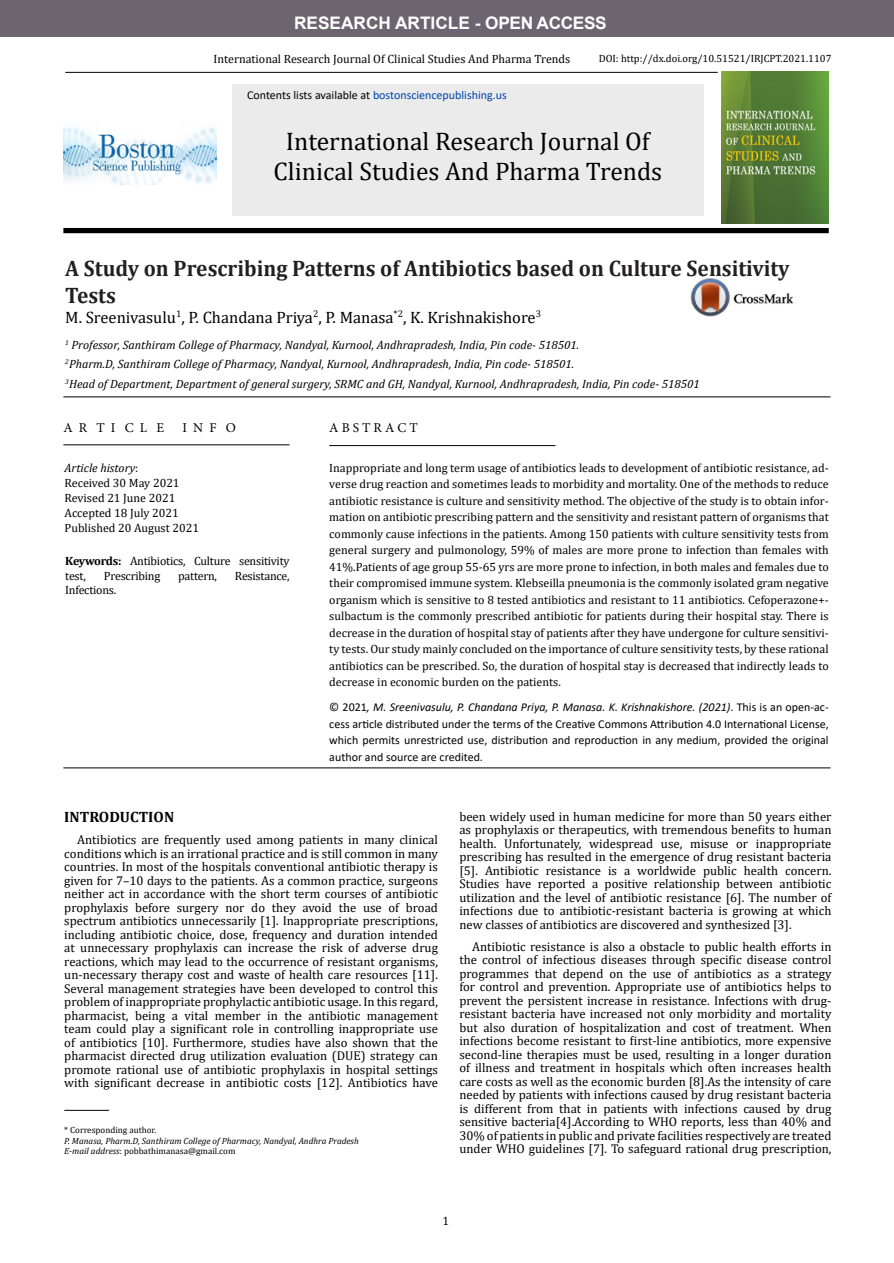
<style>
.page{position:relative;width:894px;height:1263px;background:#fff}
.page>*{position:absolute;margin:0;border:0;box-sizing:border-box;transform-origin:0 0}
.t1{font:25.5px/30.6px "Cambria";color:#000;text-align:center}
.t2{font:700 22.5px/27px "Cambria";color:#231f20;scale:.95 1}
.t3{font:700 17.25px "Arial";color:#fff}
.t4{font:16.5px "Cambria";color:#000}
.t5{font:700 15px "Cambria";color:#000}
.t6{font:13.5px "Minion Pro";color:#000}
.t7{font:12.75px/13.5px "Cambria";color:#000;text-align:justify}
.t8{font:12px/16.5px "Cambria";color:#000;text-align:justify}
.t9{font:12px/16.5px "Calibri";color:#000;text-align:justify}
.t10{font:italic 12px/19.2px "Cambria";color:#000}
.t11{font:12px/14.4px "Cambria";letter-spacing:-.02em;color:#000}
.t12{font:12px "Calibri";color:#0044ac}
.t13{font:10.5px "Cambria";color:#000}
.t14{font:italic 9px/10.8px "Cambria";color:#000}
.t15{font:9px "Cambria";color:#000}
.s1{color:#000}
.s2{font-style:italic}
.s3{font-weight:700}
.s4{font-style:normal}
</style>
<div class="page">
<div style="left:1px;top:0;width:892px;height:37px;background:#6c646f"></div>
<div style="left:232px;top:84px;width:471px;height:131px;background:#ebebeb"></div>
<img style="left:721px;top:72px;width:107px;height:152px">
<img style="left:63px;top:126px;width:153px;height:59px">
<div style="left:63px;top:228px;width:765px;height:5px;background:#000"></div>
<hr style="left:64px;top:1110px;width:45px;height:1px;background:#000">
<img style="left:690px;top:278px;width:104px;height:39px">
<hr style="left:65px;top:72px;width:652px;height:1px;background:#000">
<hr style="left:63px;top:396px;width:767px;height:1px;background:#000">
<hr style="left:63px;top:767px;width:767px;height:1px;background:#000">
<hr style="left:63px;top:444px;width:226px;height:1px;background:#000">
<hr style="left:329px;top:445px;width:226px;height:1px;background:#000">
<h3 class="t3" style="left:294px;top:11px;width:314px">RESEARCH ARTICLE - OPEN ACCESS</h3>
<p class="t8" style="left:213px;top:51px;width:358px">International Research Journal Of Clinical Studies And Pharma Trends</p>
<p class="t12" style="left:247px;top:86px;width:261px"><span class="s1">Contents lists available at</span> bostonsciencepublishing.us</p>
<h1 class="t1" style="left:273px;top:126px;width:390px">International Research Journal Of<br>Clinical Studies And Pharma Trends</h1>
<h3 class="t3" style="left:284px;top:11px;width:303px">RESEARCH ARTICLE - OPEN ACCES</h3>
<p class="t13" style="left:598px;top:52px;width:234px">DOI: http://dx.doi.org/10.51521/IRJCPT.2021.1107</p>
<h2 class="t2" style="left:65px;top:254px;width:763px">A Study on Prescribing Patterns of Antibiotics based on Culture Sensitivity<br>Tests</h2>
<p class="t4" style="left:65px;top:307px;width:477px">M. Sreenivasulu<sup>1</sup>, P. Chandana Priya<sup>2</sup>, P. Manasa<sup>*2</sup>, K. Krishnakishore<sup>3</sup></p>
<p class="t10" style="left:65px;top:335px;width:635px"><sup>1</sup> Professor, Santhiram College of Pharmacy, Nandyal, Kurnool, Andhrapradesh, India, Pin code- 518501.<br><sup>2</sup>Pharm.D, Santhiram College of Pharmacy, Nandyal, Kurnool, Andhrapradesh, India, Pin code- 518501.<br><sup>3</sup>Head of Department, Department of general surgery, SRMC and GH, Nandyal, Kurnool, Andhrapradesh, India, Pin code- 518501</p>
<p class="t6" style="left:63px;top:419px;width:102px">A R T I C L E</p>
<p class="t6" style="left:182px;top:419px;width:55px">I N F O</p>
<p class="t6" style="left:329px;top:419px;width:90px">A B S T R A C T</p>
<p class="t8" style="left:65px;top:460px;width:136px;line-height:15px;text-align:left"><span class="s2">Article history</span>:<br>Received 30 May 2021<br>Revised 21 June 2021<br>Accepted 18 July 2021<br>Published 20 August 2021</p>
<p class="t11" style="left:65px;top:554px;width:226px"><span class="s3">Keywords:</span> Antibiotics, Culture sensitivity test,</p>
<p class="t8" style="left:329px;top:459px;width:500px">Inappropriate and long term usage of antibiotics leads to development of antibiotic resistance, ad&shy;verse drug reaction and sometimes leads to morbidity and mortality. One of the methods to reduce antibiotic resistance is culture and sensitivity method. The objective of the study is to obtain infor&shy;mation on antibiotic prescribing pattern and the sensitivity and resistant pattern of organisms that commonly cause infections in the patients. Among 150 patients with culture sensitivity tests from general surgery and pulmonology, 59% of males are more prone to infection than females with 41%.Patients of age group 55-65 yrs are more prone to infection, in both males and females due to their compromised immune system. Klebseilla pneumonia is the commonly isolated gram negative organism which is sensitive to 8 tested antibiotics and resistant to 11 antibiotics. Cefoperazone+- sulbactum is the commonly prescribed antibiotic for patients during their hospital stay. There is decrease in the duration of hospital stay of patients after they have undergone for culture sensitivi&shy;ty tests. Our study mainly concluded on the importance of culture sensitivity tests, by these rational antibiotics can be prescribed. So, the duration of hospital stay is decreased that indirectly leads to decrease in economic burden on the patients.</p>
<p class="t9" style="left:329px;top:698px;width:500px">© 2021<span class="s2">, M. Sreenivasulu, P. Chandana Priya, P. Manasa. K. Krishnakishore. (2021)</span>. This is an open-ac&shy;cess article distributed under the terms of the Creative Commons Attribution 4.0 International License, which permits unrestricted use, distribution and reproduction in any medium, provided the original author and source are credited.</p>
<p class="t11" style="left:104px;top:568px;width:58px">Prescribing</p>
<p class="t11" style="left:178px;top:568px;width:40px">pattern,</p>
<p class="t11" style="left:235px;top:568px;width:56px">Resistance,</p>
<p class="t11" style="left:65px;top:583px;width:52px">Infections.</p>
<p class="t5" style="left:64px;top:806px;width:111px">INTRODUCTION</p>
<p class="t7" style="left:64px;top:833px;width:375px;text-indent:13px">Antibiotics are frequently used among patients in many clinical conditions which is an irrational practice and is still common in many countries. In most of the hospitals conventional antibiotic therapy is given for 7–10 days to the patients. As a common practice, surgeons neither act in accordance with the short term courses of antibiotic prophylaxis before surgery nor do they avoid the use of broad spectrum antibiotics unnecessarily [1]. Inappropriate prescriptions, including antibiotic choice, dose, frequency and duration intended at unnecessary prophylaxis can increase the risk of adverse drug reactions, which may lead to the occurrence of resistant organisms, un-necessary therapy cost and waste of health care resources [11].<br>Several management strategies have been developed to control this problem of inappropriate prophylactic antibiotic usage. In this regard, pharmacist, being a vital member in the antibiotic management team could play a significant role in controlling inappropriate use of antibiotics [10]. Furthermore, studies have also shown that the pharmacist directed drug utilization evaluation (DUE) strategy can promote rational use of antibiotic prophylaxis in hospital settings with significant decrease in antibiotic costs [12]. Antibiotics have</p>
<p class="t15" style="left:64px;top:1124px;width:93px">* Corresponding author.</p>
<p class="t14" style="left:64px;top:1134px;width:296px">P. Manasa, Pharm.D, Santhiram College of Pharmacy, Nandyal, Andhra Pradesh<br>E-mail address<span class="s4">: pobbathimanasa@gmail.com</span></p>
<p class="t7" style="left:459px;top:809px;width:373px">been widely used in human medicine for more than 50 years either as prophylaxis or therapeutics, with tremendous benefits to human health. Unfortunately, widespread use, misuse or inappropriate prescribing has resulted in the emergence of drug resistant bacteria [5]. Antibiotic resistance is a worldwide public health concern.<br>Studies have reported a positive relationship between antibiotic utilization and the level of antibiotic resistance [6]. The number of infections due to antibiotic-resistant bacteria is growing at which new classes of antibiotics are discovered and synthesized [3].</p>
<p class="t7" style="left:459px;top:939px;width:373px;text-indent:13px">Antibiotic resistance is also a obstacle to public health efforts in the control of infectious diseases through specific disease control programmes that depend on the use of antibiotics as a strategy for control and prevention. Appropriate use of antibiotics helps to prevent the persistent increase in resistance. Infections with drug&shy;resistant bacteria have increased not only morbidity and mortality but also duration of hospitalization and cost of treatment. When infections become resistant to first-line antibiotics, more expensive second-line therapies must be used, resulting in a longer duration of illness and treatment in hospitals which often increases health care costs as well as the economic burden [8].As the intensity of care needed by patients with infections caused by drug resistant bacteria is different from that in patients with infections caused by drug sensitive bacteria[4].According to WHO reports, less than 40% and 30% of patients in public and private facilities respectively are treated under WHO guidelines [7]. To safeguard rational drug prescription,</p>
<p class="t8" style="left:442px;top:1212px;width:8px">1</p>
</div>
